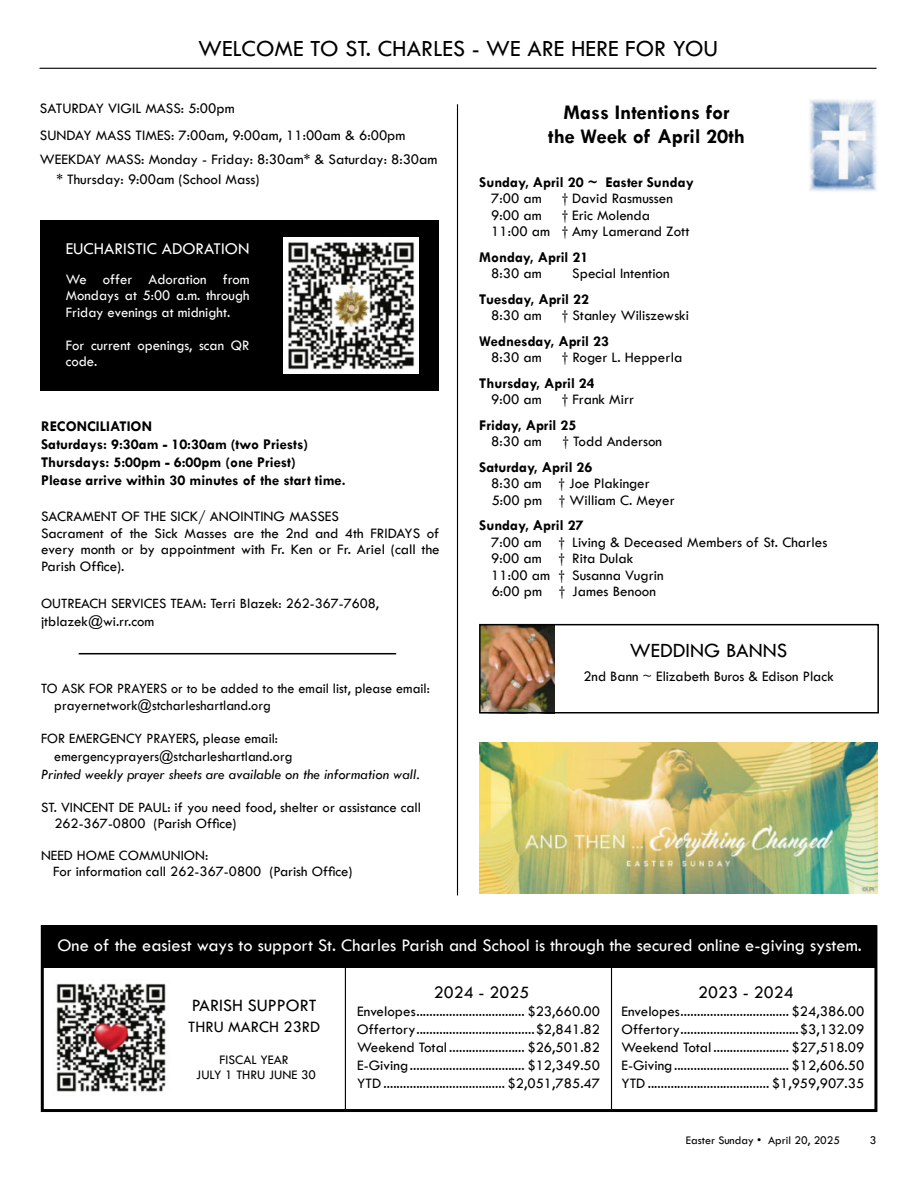
<style>
.page{position:relative;width:918px;height:1188px;background:#fff}
.page>*{position:absolute;margin:0;border:0;box-sizing:border-box;transform-origin:0 0}
.t1{font:24px "Qxxykp Tw Cen";color:#000}
.t2{font:700 21px "Tw Cen";color:#000}
.t3{font:21px "Qxxykp Tw Cen";color:#000}
.t4{font:18.3px "Qxxykp Tw Cen";color:#fff}
.t5{font:18px "Qxxykp Tw Cen";color:#000}
.t6{font:17.1px "Qxxykp Tw Cen";color:#fff}
.t7{font:16.5px "Qxxykp Tw Cen";color:#000}
.t8{font:15px/16.5px "Qxxykp Tw Cen";color:#000}
.t9{font:700 15px "Tw Cen";color:#000}
.t10{font:15px/16.5px "Qxxykp Tw Cen";color:#fff;text-align:justify}
.t11{font:14.7px/16.5px "Qxxykp Tw Cen";color:#000}
.t12{font:14.7px/16.5px "Qxxykp Tw Cen";color:#000;scale:.96 1}
.t13{font:italic 14.7px "Tw Cen";color:#000}
.t14{font:14.7px "Lmhcnb Tw Cen";color:#000}
.t15{font:13.5px "Qxxykp Tw Cen";color:#000}
.t16{font:12px "Qxxykp Tw Cen";color:#000}
.s1{font-family:"Lmhcnb Tw Cen"}
</style>
<div class="page">
<div style="left:40px;top:220px;width:399px;height:171px;background:#000"></div>
<hr style="left:40px;top:68px;width:837px;height:1px;background:#000">
<hr style="left:457px;top:104px;width:1px;height:791px;background:#000">
<img style="left:283px;top:237px;width:136px;height:136px">
<div style="left:41px;top:925px;width:836px;height:187px;border:3px solid #000"></div>
<hr style="left:345px;top:968px;width:1px;height:141px;background:#000">
<hr style="left:611px;top:968px;width:1px;height:141px;background:#000">
<div style="left:41px;top:925px;width:834px;height:43px;background:#000"></div>
<img style="left:56px;top:983px;width:110px;height:109px">
<hr style="left:79px;top:653px;width:317px;height:1px;background:#000">
<img style="left:809px;top:99px;width:68px;height:92px">
<img style="left:482px;top:627px;width:72px;height:84px">
<div style="left:479px;top:624px;width:400px;height:90px;border:2px solid #000"></div>
<img style="left:479px;top:742px;width:398px;height:152px">
<p class="t1" style="left:198px;top:34px;width:522px">WELCOME TO ST. CHARLES - WE ARE HERE FOR YOU</p>
<p class="t8" style="left:40px;top:100px;width:196px">SATURDAY VIGIL MASS: 5:00pm</p>
<p class="t8" style="left:40px;top:123px;width:399px;line-height:24px">SUNDAY MASS TIMES: 7:00am, 9:00am, 11:00am &amp; 6:00pm<br>WEEKDAY MASS: Monday - Friday: 8:30am* &amp; Saturday: 8:30am</p>
<p class="t8" style="left:56px;top:171px;width:204px">* Thursday: 9:00am (School Mass)</p>
<p class="t6" style="left:66px;top:238px;width:185px">EUCHARISTIC ADORATION</p>
<p class="t10" style="left:66px;top:271px;width:185px">We offer Adoration from Mondays at 5:00 a.m. through Friday evenings at midnight.</p>
<p class="t10" style="left:66px;top:337px;width:185px">For current openings, scan QR code.</p>
<p class="t9" style="left:41px;top:418px;width:112px">RECONCILIATION</p>
<p class="t9" style="left:41px;top:436px;width:269px">Saturdays: 9:30am - 10:30am (two Priests)</p>
<p class="t9" style="left:41px;top:454px;width:256px">Thursdays: 5:00pm - 6:00pm (one Priest)</p>
<p class="t9" style="left:41px;top:472px;width:306px">Please arrive within 30 minutes of the start time.</p>
<p class="t8" style="left:41px;top:508px;width:299px">SACRAMENT OF THE SICK/ ANOINTING MASSES</p>
<p class="t8" style="left:41px;top:525px;width:400px;text-align:justify">Sacrament of the Sick Masses are the 2nd and 4th FRIDAYS of every month or by appointment with Fr. Ken or Fr. Ariel (call the <span class="s1">Parish Office).</span></p>
<p class="t11" style="left:41px;top:595px;width:340px">OUTREACH SERVICES TEAM: Terri Blazek: 262-367-7608,</p>
<p class="t11" style="left:41px;top:613px;width:115px">jtblazek@wi.rr.com</p>
<p class="t12" style="left:54px;top:680px;width:393px;text-indent:-13px">TO ASK FOR PRAYERS or to be added to the email list, please email: prayernetwork@stcharleshartland.org</p>
<p class="t12" style="left:54px;top:729px;width:250px;line-height:18px;text-indent:-13px">FOR EMERGENCY PRAYERS, please email: emergencyprayers@stcharleshartland.org</p>
<p class="t13" style="left:41px;top:765px;width:380px">Printed weekly prayer sheets are available on the information wall.</p>
<p class="t11" style="left:54px;top:799px;width:368px;text-indent:-13px">ST. VINCENT DE PAUL: if you need food, shelter or assistance call<br><span class="s1">262-367-0800 (Parish Office)</span></p>
<p class="t11" style="left:41px;top:847px;width:169px">NEED HOME COMMUNION:</p>
<p class="t14" style="left:53px;top:863px;width:301px">For information call 262-367-0800 (Parish Office)</p>
<p class="t2" style="left:563px;top:100px;width:168px">Mass Intentions for</p>
<p class="t2" style="left:548px;top:124px;width:198px">the Week of April 20th</p>
<p class="t9" style="left:479px;top:173px;width:216px">Sunday, April 20 ~ Easter Sunday</p>
<p class="t8" style="left:491px;top:190px;width:52px">7:00 am</p>
<p class="t8" style="left:562px;top:190px;width:113px">† David Rasmussen</p>
<p class="t8" style="left:491px;top:207px;width:52px">9:00 am</p>
<p class="t8" style="left:562px;top:207px;width:90px">† Eric Molenda</p>
<p class="t8" style="left:491px;top:223px;width:200px">11:00 am † Amy Lamerand Zott</p>
<p class="t9" style="left:479px;top:248px;width:111px">Monday, April 21</p>
<p class="t8" style="left:491px;top:265px;width:52px">8:30 am</p>
<p class="t8" style="left:572px;top:265px;width:99px">Special Intention</p>
<p class="t9" style="left:479px;top:290px;width:111px">Tuesday, April 22</p>
<p class="t8" style="left:491px;top:307px;width:52px">8:30 am</p>
<p class="t8" style="left:562px;top:307px;width:129px">† Stanley Wiliszewski</p>
<p class="t9" style="left:479px;top:332px;width:131px">Wednesday, April 23</p>
<p class="t8" style="left:491px;top:349px;width:52px">8:30 am</p>
<p class="t8" style="left:562px;top:349px;width:122px">† Roger L. Hepperla</p>
<p class="t9" style="left:479px;top:374px;width:117px">Thursday, April 24</p>
<p class="t8" style="left:491px;top:391px;width:52px">9:00 am</p>
<p class="t8" style="left:562px;top:391px;width:74px">† Frank Mirr</p>
<p class="t9" style="left:479px;top:416px;width:99px">Friday, April 25</p>
<p class="t8" style="left:491px;top:433px;width:52px">8:30 am</p>
<p class="t8" style="left:563px;top:433px;width:101px">† Todd Anderson</p>
<p class="t9" style="left:479px;top:458px;width:115px">Saturday, April 26</p>
<p class="t8" style="left:491px;top:475px;width:160px">8:30 am † Joe Plakinger</p>
<p class="t8" style="left:492px;top:492px;width:185px">5:00 pm † William C. Meyer</p>
<p class="t9" style="left:479px;top:517px;width:106px">Sunday, April 27</p>
<p class="t8" style="left:491px;top:534px;width:338px">7:00 am † Living &amp; Deceased Members of St. Charles</p>
<p class="t8" style="left:491px;top:550px;width:144px">9:00 am † Rita Dulak</p>
<p class="t8" style="left:491px;top:567px;width:174px">11:00 am † Susanna Vugrin</p>
<p class="t8" style="left:492px;top:583px;width:166px">6:00 pm † James Benoon</p>
<p class="t3" style="left:630px;top:638px;width:159px">WEDDING BANNS</p>
<p class="t8" style="left:583px;top:668px;width:252px">2nd Bann ~ Elizabeth Buros &amp; Edison Plack</p>
<p class="t4" style="left:57px;top:934px;width:806px">One of the easiest ways to support St. Charles Parish and School is through the secured online e-giving system.</p>
<p class="t5" style="left:192px;top:995px;width:126px">PARISH SUPPORT</p>
<p class="t7" style="left:188px;top:1017px;width:133px">THRU MARCH 23RD</p>
<p class="t15" style="left:220px;top:1051px;width:71px">FISCAL YEAR</p>
<p class="t15" style="left:196px;top:1066px;width:121px">JULY 1 THRU JUNE 30</p>
<p class="t5" style="left:434px;top:981px;width:97px">2024 - 2025</p>
<p class="t8" style="left:357px;top:1003px;width:245px">Envelopes................................. $23,660.00</p>
<p class="t8" style="left:357px;top:1021px;width:245px">Offertory....................................$2,841.82</p>
<p class="t8" style="left:357px;top:1039px;width:245px">Weekend Total ....................... $26,501.82</p>
<p class="t8" style="left:357px;top:1057px;width:245px">E-Giving................................... $12,349.50</p>
<p class="t8" style="left:357px;top:1075px;width:245px">YTD ..................................... $2,051,785.47</p>
<p class="t5" style="left:698px;top:981px;width:97px">2023 - 2024</p>
<p class="t8" style="left:621px;top:1003px;width:245px">Envelopes................................. $24,386.00</p>
<p class="t8" style="left:621px;top:1021px;width:245px">Offertory....................................$3,132.09</p>
<p class="t8" style="left:621px;top:1039px;width:245px">Weekend Total ....................... $27,518.09</p>
<p class="t8" style="left:621px;top:1057px;width:245px">E-Giving................................... $12,606.50</p>
<p class="t8" style="left:621px;top:1075px;width:245px">YTD ..................................... $1,959,907.35</p>
<p class="t16" style="left:686px;top:1133px;width:156px">Easter Sunday • April 20, 2025</p>
<p class="t16" style="left:870px;top:1133px;width:8px">3</p>
</div>
